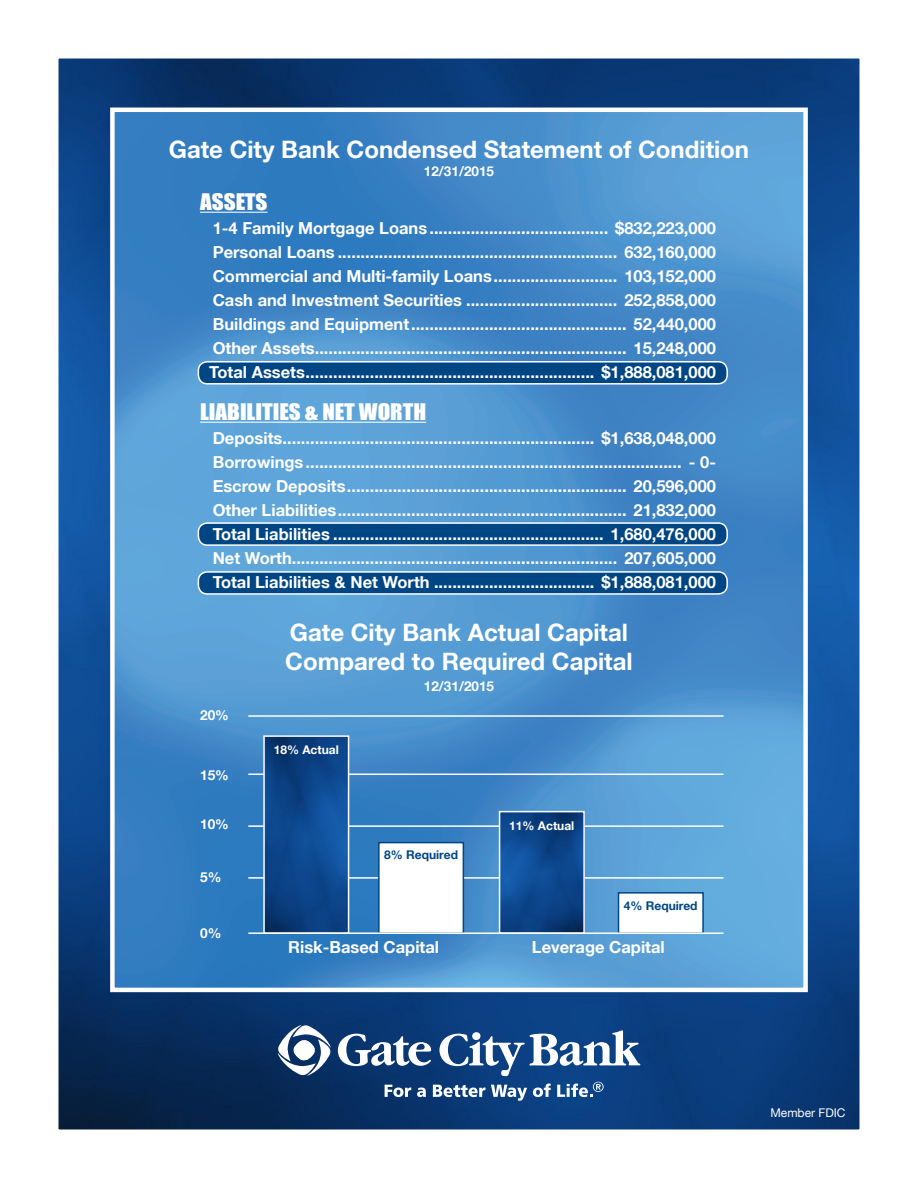
<style>
.page{position:relative;width:918px;height:1188px;background:#fff}
.page>*{position:absolute;margin:0;border:0;box-sizing:border-box;transform-origin:0 0}
.t1{font:700 24px "Helvetica Neue LT";color:#fff}
.t2{font:21px "Impact";color:#fff;scale:1.1 1}
.t3{font:700 16.5px "Helvetica Neue LT";color:#fff}
.t4{font:700 13.65px "Helvetica Neue LT";color:#fff}
.t5{font:700 13.5px "Helvetica Neue LT";color:#fff}
.t6{font:700 12px "Helvetica Neue LT";color:#004684}
.t7{font:700 12px "Helvetica Neue LT";color:#fff}
.t8{font:12px "Helvetica Neue LT";color:#fff}
</style>
<div class="page">
<img style="left:59px;top:59px;width:800px;height:1070px">
<div style="left:54px;top:54px;width:810px;height:1080px;border:4px solid #fff"></div>
<img style="left:115px;top:113px;width:688px;height:874px">
<div style="left:110px;top:108px;width:698px;height:884px;border:4px solid #fff"></div>
<div style="left:198px;top:362px;width:529px;height:22px;background:#004684;border-radius:9px"></div>
<div style="left:198px;top:361px;width:530px;height:24px;border:2px solid #fff;border-radius:9px"></div>
<div style="left:198px;top:523px;width:529px;height:22px;background:#004684;border-radius:9px"></div>
<div style="left:198px;top:522px;width:530px;height:24px;border:2px solid #fff;border-radius:9px"></div>
<div style="left:198px;top:572px;width:529px;height:22px;background:#004684;border-radius:9px"></div>
<div style="left:198px;top:571px;width:530px;height:24px;border:2px solid #fff;border-radius:9px"></div>
<hr style="left:200px;top:212px;width:68px;height:1px;background:#fff">
<hr style="left:200px;top:422px;width:226px;height:1px;background:#fff">
<hr style="left:248px;top:715px;width:476px;height:2px;background:#fff">
<hr style="left:248px;top:774px;width:476px;height:1px;background:#fff">
<hr style="left:248px;top:825px;width:476px;height:2px;background:#fff">
<hr style="left:248px;top:877px;width:476px;height:2px;background:#fff">
<img style="left:266px;top:738px;width:80px;height:193px">
<div style="left:263px;top:735px;width:86px;height:199px;border:2px solid #fff"></div>
<img style="left:502px;top:814px;width:80px;height:117px">
<div style="left:499px;top:811px;width:86px;height:123px;border:2px solid #fff"></div>
<div style="left:378px;top:842px;width:86px;height:92px;background:#fff;border:2px solid #004684"></div>
<div style="left:618px;top:892px;width:86px;height:42px;background:#fff;border:2px solid #004684"></div>
<svg style="left:278px;top:1025px;width:53px;height:51px"></svg>
<svg style="left:338px;top:1034px;width:93px;height:32px"></svg>
<svg style="left:439px;top:1030px;width:201px;height:46px"></svg>
<svg style="left:385px;top:1085px;width:26px;height:12px"></svg>
<svg style="left:417px;top:1088px;width:9px;height:9px"></svg>
<svg style="left:433px;top:1085px;width:94px;height:16px"></svg>
<svg style="left:533px;top:1084px;width:18px;height:13px"></svg>
<svg style="left:557px;top:1082px;width:47px;height:15px"></svg>
<hr style="left:248px;top:932px;width:476px;height:2px;background:#fff">
<p class="t1" style="left:169px;top:135px;width:582px">Gate City Bank Condensed Statement of Condition</p>
<p class="t5" style="left:424px;top:163px;width:72px">12/31/2015</p>
<p class="t2" style="left:200px;top:186px;width:63px">ASSETS</p>
<p class="t3" style="left:213px;top:218px;width:505px">1-4 Family Mortgage Loans....................................... $832,223,000</p>
<p class="t3" style="left:213px;top:242px;width:505px">Personal Loans ............................................................. 632,160,000</p>
<p class="t3" style="left:213px;top:266px;width:505px">Commercial and Multi-family Loans........................... 103,152,000</p>
<p class="t3" style="left:213px;top:290px;width:505px">Cash and Investment Securities ................................. 252,858,000</p>
<p class="t3" style="left:213px;top:314px;width:505px">Buildings and Equipment............................................... 52,440,000</p>
<p class="t3" style="left:213px;top:338px;width:505px">Other Assets.................................................................... 15,248,000</p>
<p class="t3" style="left:209px;top:362px;width:508px">Total Assets............................................................... $1,888,081,000</p>
<p class="t2" style="left:200px;top:396px;width:207px">LIABILITIES &amp; NET WORTH</p>
<p class="t3" style="left:213px;top:428px;width:505px">Deposits.................................................................... $1,638,048,000</p>
<p class="t3" style="left:213px;top:452px;width:505px">Borrowings.................................................................................. - 0-</p>
<p class="t3" style="left:213px;top:476px;width:505px">Escrow Deposits............................................................. 20,596,000</p>
<p class="t3" style="left:213px;top:500px;width:505px">Other Liabilities............................................................... 21,832,000</p>
<p class="t3" style="left:213px;top:524px;width:505px">Total Liabilities ........................................................... 1,680,476,000</p>
<p class="t3" style="left:213px;top:548px;width:505px">Net Worth....................................................................... 207,605,000</p>
<p class="t3" style="left:213px;top:572px;width:505px">Total Liabilities &amp; Net Worth ................................... $1,888,081,000</p>
<p class="t4" style="left:200px;top:706px;width:30px">20%</p>
<p class="t4" style="left:200px;top:766px;width:30px">15%</p>
<p class="t4" style="left:200px;top:816px;width:30px">10%</p>
<p class="t4" style="left:200px;top:868px;width:23px">5%</p>
<p class="t4" style="left:200px;top:925px;width:23px">0%</p>
<p class="t1" style="left:290px;top:618px;width:340px">Gate City Bank Actual Capital</p>
<p class="t1" style="left:285px;top:647px;width:349px">Compared to Required Capital</p>
<p class="t5" style="left:424px;top:678px;width:72px">12/31/2015</p>
<p class="t7" style="left:274px;top:743px;width:67px">18% Actual</p>
<p class="t6" style="left:384px;top:848px;width:75px">8% Required</p>
<p class="t7" style="left:509px;top:818px;width:67px">11% Actual</p>
<p class="t6" style="left:624px;top:898px;width:75px">4% Required</p>
<p class="t3" style="left:288px;top:937px;width:152px">Risk-Based Capital</p>
<p class="t3" style="left:532px;top:937px;width:134px">Leverage Capital</p>
<p class="t8" style="left:771px;top:1105px;width:77px">Member FDIC</p>
</div>
